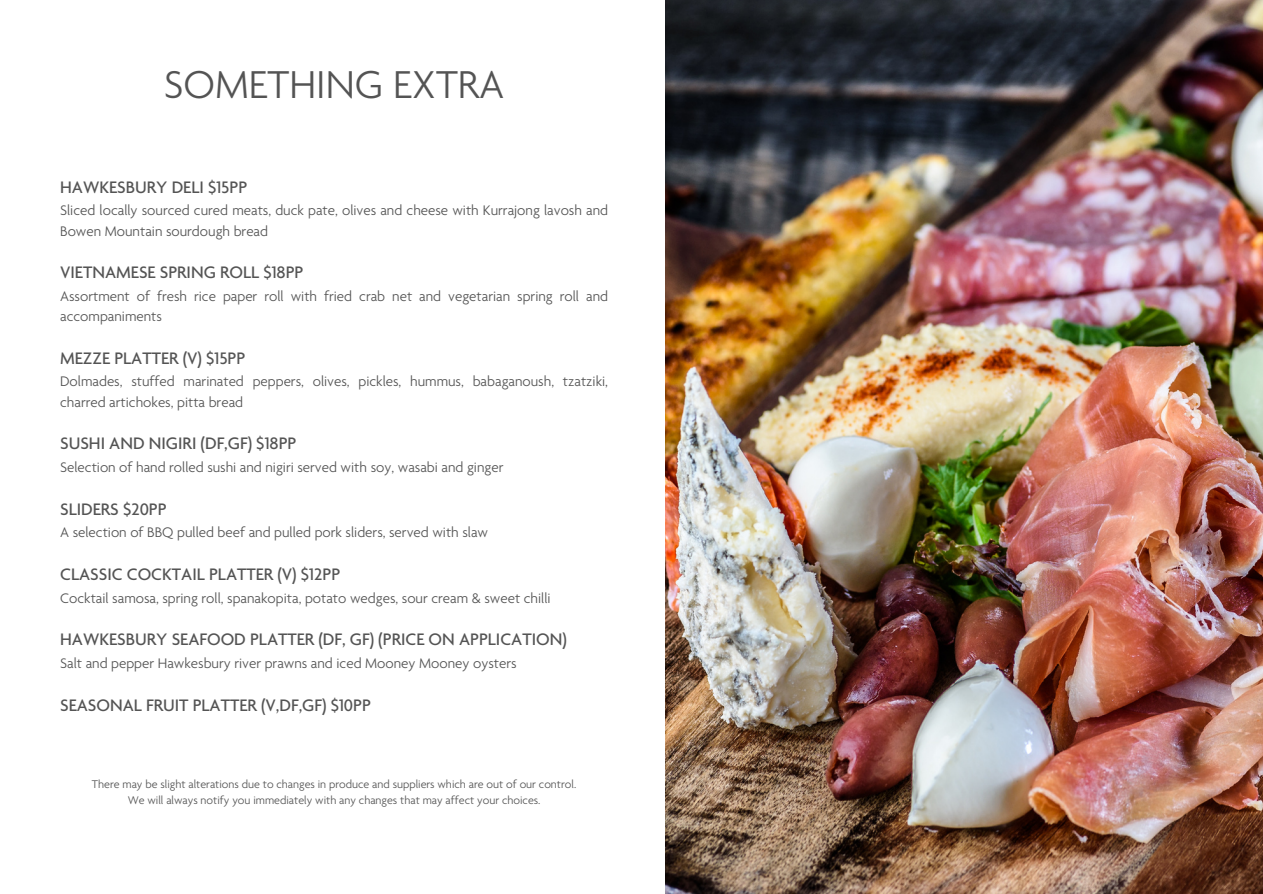
<style>
.page{position:relative;width:1263px;height:894px;background:#fff}
.page>*{position:absolute;margin:0;border:0;box-sizing:border-box;transform-origin:0 0}
.t1{font:300 42px "Agenda";color:#545454}
.t2{font:500 18px "Agenda";color:#545454}
.t3{font:300 15px/20.2px "Agenda";color:#545454}
.t4{font:300 12px/16px "Agenda";color:#545454;text-align:center}
</style>
<div class="page">
<img style="left:665px;top:0;width:598px;height:893px">
<p class="t1" style="left:164px;top:68px;width:342px">SOMETHING EXTRA</p>
<p class="t2" style="left:60px;top:180px;width:189px">HAWKESBURY DELI $15PP</p>
<p class="t3" style="left:60px;top:202px;width:549px">Sliced locally sourced cured meats, duck pate, olives and cheese with Kurrajong lavosh and<br>Bowen Mountain sourdough bread</p>
<p class="t2" style="left:60px;top:265px;width:245px">VIETNAMESE SPRING ROLL $18PP</p>
<p class="t3" style="left:60px;top:287px;width:549px">Assortment of fresh rice paper roll with fried crab net and vegetarian spring roll and accompaniments</p>
<p class="t2" style="left:60px;top:351px;width:187px">MEZZE PLATTER (V) $15PP</p>
<p class="t3" style="left:60px;top:373px;width:549px">Dolmades, stuffed marinated peppers, olives, pickles, hummus, babaganoush, tzatziki, charred artichokes, pitta bread</p>
<p class="t2" style="left:60px;top:436px;width:238px">SUSHI AND NIGIRI (DF,GF) $18PP</p>
<p class="t3" style="left:60px;top:458px;width:445px">Selection of hand rolled sushi and nigiri served with soy, wasabi and ginger</p>
<p class="t2" style="left:60px;top:501px;width:108px">SLIDERS $20PP</p>
<p class="t3" style="left:60px;top:523px;width:429px">A selection of BBQ pulled beef and pulled pork sliders, served with slaw</p>
<p class="t2" style="left:60px;top:567px;width:282px">CLASSIC COCKTAIL PLATTER (V) $12PP</p>
<p class="t3" style="left:60px;top:589px;width:492px">Cocktail samosa, spring roll, spanakopita, potato wedges, sour cream &amp; sweet chilli</p>
<p class="t2" style="left:60px;top:632px;width:508px">HAWKESBURY SEAFOOD PLATTER (DF, GF) (PRICE ON APPLICATION)</p>
<p class="t3" style="left:60px;top:654px;width:458px">Salt and pepper Hawkesbury river prawns and iced Mooney Mooney oysters</p>
<p class="t2" style="left:60px;top:697px;width:312px">SEASONAL FRUIT PLATTER (V,DF,GF) $10PP</p>
<p class="t4" style="left:92px;top:777px;width:486px">There may be slight alterations due to changes in produce and suppliers which are out of our control.<br>We will always notify you immediately with any changes that may affect your choices.</p>
</div>
